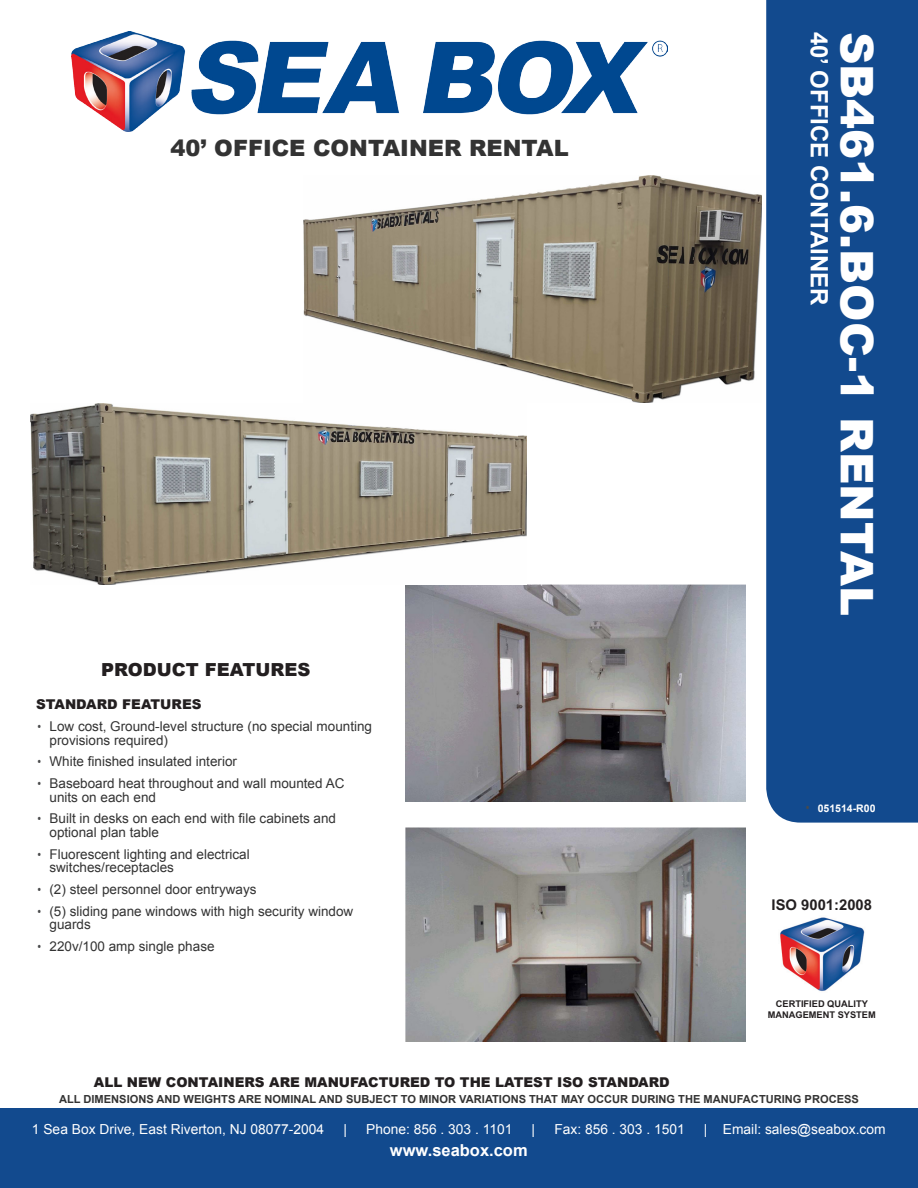
<style>
.page{position:relative;width:918px;height:1188px;background:#fff}
.page>*{position:absolute;margin:0;border:0;box-sizing:border-box;transform-origin:0 0}
.t1{font:900 45px "Arial";color:#fff}
.t2{font:700 24px "Arial";color:#fff}
.t3{font:900 22.5px "Arial";color:#333}
.t4{font:900 18px "Arial";color:#231f20}
.t5{font:700 16.5px "Arial";color:#fff}
.t6{font:700 14.85px "Arial";color:#231f20}
.t7{font:13.8px "Arial";color:#fff}
.t8{font:13.5px/13.5px "Arial";color:#333}
.t9{font:900 13.5px "Arial";color:#231f20}
.t10{font:700 11.1px "Arial";color:#333}
.t11{font:700 10.5px "Arial";color:#fff}
.t12{font:700 9.3px/11.1px "Arial";color:#231f20;text-align:center}
.s1{font-family:"Arial Narrow";font-size:12.75px;color:#494a4b}
.s2{font-family:"Arial Narrow";font-weight:400;font-size:12.75px;color:#494a4b}
</style>
<div class="page">
<div style="left:766px;top:0;width:152px;height:823px;background:#124a8e"></div>
<img style="left:72px;top:31px;width:596px;height:101px">
<div style="left:0;top:1108px;width:918px;height:80px;background:#124a8e"></div>
<img style="left:780px;top:917px;width:85px;height:74px">
<img style="left:405px;top:584px;width:340px;height:217px">
<img style="left:405px;top:828px;width:340px;height:214px">
<img style="left:304px;top:176px;width:457px;height:227px">
<img style="left:30px;top:403px;width:496px;height:181px">
<p class="t3" style="left:171px;top:131px;width:400px">40’ OFFICE CONTAINER RENTAL</p>
<p class="t4" style="left:101px;top:657px;width:211px">PRODUCT FEATURES</p>
<p class="t9" style="left:36px;top:695px;width:167px">STANDARD FEATURES</p>
<p class="t8" style="left:50px;top:720px;width:324px;text-indent:-12px"><span class="s1">•</span> Low cost, Ground-level structure (no special mounting provisions required)</p>
<p class="t8" style="left:38px;top:755px;width:201px"><span class="s1">•</span> White finished insulated interior</p>
<p class="t8" style="left:50px;top:777px;width:296px;text-indent:-12px"><span class="s1">•</span> Baseboard heat throughout and wall mounted AC units on each end</p>
<p class="t8" style="left:50px;top:812px;width:288px;text-indent:-12px"><span class="s1">•</span> Built in desks on each end with file cabinets and optional plan table</p>
<p class="t8" style="left:50px;top:847px;width:202px;text-indent:-12px"><span class="s1">•</span> Fluorescent lighting and electrical switches/receptacles</p>
<p class="t8" style="left:38px;top:883px;width:221px"><span class="s1">•</span> (2) steel personnel door entryways</p>
<p class="t8" style="left:50px;top:905px;width:305px;text-indent:-12px"><span class="s1">•</span> (5) sliding pane windows with high security window guards</p>
<p class="t8" style="left:38px;top:940px;width:179px"><span class="s1">•</span> 220v/100 amp single phase</p>
<p class="t9" style="left:94px;top:1073px;width:577px">ALL NEW CONTAINERS ARE MANUFACTURED TO THE LATEST ISO STANDARD</p>
<p class="t2" style="left:835px;top:32px;width:276px;rotate:90deg">40’ OFFICE CONTAINER</p>
<p class="t1" style="left:890px;top:32px;width:586px;rotate:90deg">SB461.6.BOC-1 RENTAL</p>
<p class="t11" style="left:806px;top:801px;width:71px"><span class="s2">•</span> 051514-R00</p>
<p class="t6" style="left:772px;top:895px;width:102px">ISO 9001:2008</p>
<p class="t12" style="left:768px;top:998px;width:110px">CERTIFIED QUALITY<br>MANAGEMENT SYSTEM</p>
<p class="t10" style="left:59px;top:1092px;width:801px">ALL DIMENSIONS AND WEIGHTS ARE NOMINAL AND SUBJECT TO MINOR VARIATIONS THAT MAY OCCUR DURING THE MANUFACTURING PROCESS</p>
<p class="t7" style="left:32px;top:1120px;width:294px">1 Sea Box Drive, East Riverton, NJ 08077-2004</p>
<p class="t7" style="left:343px;top:1120px;width:5px">|</p>
<p class="t7" style="left:366px;top:1120px;width:148px">Phone: 856 . 303 . 1101</p>
<p class="t7" style="left:532px;top:1120px;width:5px">|</p>
<p class="t7" style="left:554px;top:1120px;width:132px">Fax: 856 . 303 . 1501</p>
<p class="t7" style="left:704px;top:1120px;width:183px">| Email: sales@seabox.com</p>
<p class="t5" style="left:390px;top:1140px;width:139px">www.seabox.com</p>
</div>
